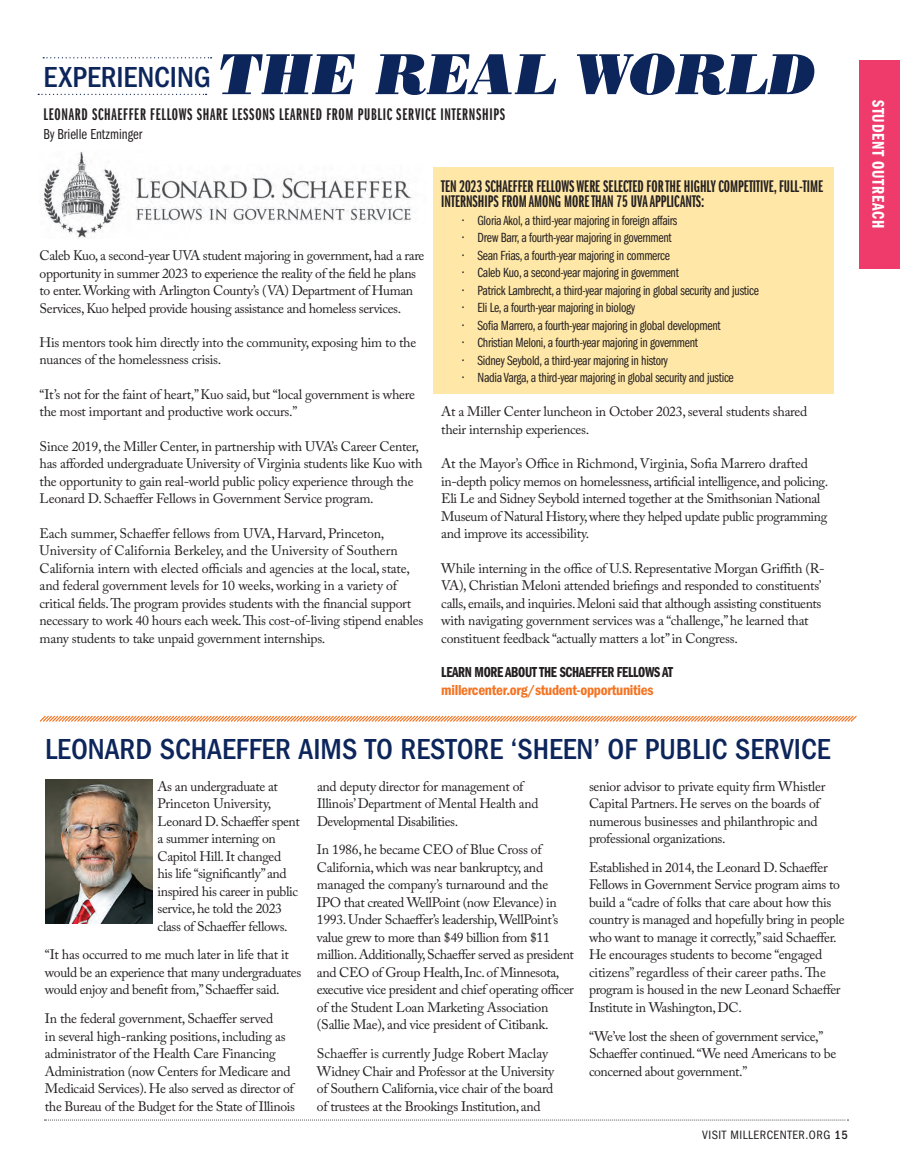
<style>
.page{position:relative;width:900px;height:1170px;background:#fff}
.page>*{position:absolute;margin:0;border:0;box-sizing:border-box;transform-origin:0 0}
.t1{font:500 condensed 30px "ITC Franklin Gothic Std";color:#0c255b}
.t2{font:17.5px/15px "ITC Franklin Gothic Std Dm X Cp";color:#231f20}
.t3{font:17.5px "ITC Franklin Gothic Std Dm X Cp";letter-spacing:.04em;color:#231f20}
.t4{font:17.5px "ITC Franklin Gothic Std Dm Cp";letter-spacing:.04em;color:#fff}
.t5{font:15px "ITC Franklin Gothic Std Dm Cd";letter-spacing:-.02em;color:#f47321}
.t6{font:15px "ITC Franklin Gothic Std Dm Cp";letter-spacing:-.02em;color:#231f20}
.t7{font:15px "ITC Franklin Gothic Std Bk Cp";color:#231f20}
.t8{font:13.75px/17.5px "Adobe Caslon Pro";letter-spacing:-.02em;color:#231f20}
.t9{font:13.75px "ITC Franklin Gothic Std Bk Cp";letter-spacing:-.02em;color:#231f20}
.t10{font:condensed 12.5px "ITC Franklin Gothic Std";letter-spacing:.04em;color:#231f20}
.s1{font-family:"Bodoni Std Poster";font-weight:400;font-style:italic;font-stretch:normal;font-size:57.5px}
.s2{font-weight:500}
</style>
<div class="page">
<div style="left:433px;top:168px;width:400px;height:226px;background:#ffe7a7"></div>
<svg style="left:44px;top:1120px;width:804px;height:1px"></svg>
<div style="left:859px;top:61px;width:41px;height:208px;background:#ef3b6b"></div>
<img style="left:45px;top:780px;width:108px;height:144px">
<svg style="left:43px;top:57px;width:169px;height:1px"></svg>
<svg style="left:38px;top:94px;width:169px;height:1px"></svg>
<svg style="left:39px;top:715px;width:818px;height:7px"></svg>
<img style="left:44px;top:152px;width:77px;height:86px">
<img style="left:135px;top:177px;width:277px;height:45px">
<h1 class="t1" style="left:44px;top:60px;width:774px">EXPERIENCING <span class="s1">THE REAL WORLD</span></h1>
<p class="t3" style="left:44px;top:105px;width:463px">LEONARD SCHAEFFER FELLOWS SHARE LESSONS LEARNED FROM PUBLIC SERVICE INTERNSHIPS</p>
<p class="t7" style="left:44px;top:126px;width:100px">By Brielle Entzminger</p>
<p class="t8" style="left:40px;top:247px;width:386px">Caleb Kuo, a second-year UVA student majoring in government, had a rare opportunity in summer 2023 to experience the reality of the field he plans to enter. Working with Arlington County’s (VA) Department of Human Services, Kuo helped provide housing assistance and homeless services.</p>
<p class="t8" style="left:40px;top:333px;width:378px">His mentors took him directly into the community, exposing him to the nuances of the homelessness crisis.</p>
<p class="t8" style="left:40px;top:385px;width:377px">“It’s not for the faint of heart,” Kuo said, but “local government is where the most important and productive work occurs.”</p>
<p class="t8" style="left:40px;top:437px;width:384px">Since 2019, the Miller Center, in partnership with UVA’s Career Center, has afforded undergraduate University of Virginia students like Kuo with the opportunity to gain real-world public policy experience through the Leonard D. Schaeffer Fellows in Government Service program.</p>
<p class="t8" style="left:40px;top:524px;width:385px">Each summer, Schaeffer fellows from UVA, Harvard, Princeton, University of California Berkeley, and the University of Southern California intern with elected officials and agencies at the local, state, and federal government levels for 10 weeks, working in a variety of critical fields. The program provides students with the financial support necessary to work 40 hours each week. This cost-of-living stipend enables many students to take unpaid government internships.</p>
<p class="t2" style="left:441px;top:179px;width:383px">TEN 2023 SCHAEFFER FELLOWS WERE SELECTED FOR THE HIGHLY COMPETITIVE, FULL-TIME<br>INTERNSHIPS FROM AMONG MORE THAN 75 UVA APPLICANTS:</p>
<p class="t9" style="left:463px;top:212px;width:216px">• Gloria Akol, a third-year majoring in foreign affairs</p>
<p class="t9" style="left:463px;top:230px;width:211px">• Drew Barr, a fourth-year majoring in government</p>
<p class="t9" style="left:463px;top:247px;width:209px">• Sean Frias, a fourth-year majoring in commerce</p>
<p class="t9" style="left:463px;top:265px;width:218px">• Caleb Kuo, a second-year majoring in government</p>
<p class="t9" style="left:463px;top:282px;width:298px">• Patrick Lambrecht, a third-year majoring in global security and justice</p>
<p class="t9" style="left:463px;top:300px;width:174px">• Eli Le, a fourth-year majoring in biology</p>
<p class="t9" style="left:463px;top:317px;width:260px">• Sofia Marrero, a fourth-year majoring in global development</p>
<p class="t9" style="left:463px;top:335px;width:237px">• Christian Meloni, a fourth-year majoring in government</p>
<p class="t9" style="left:463px;top:352px;width:207px">• Sidney Seybold, a third-year majoring in history</p>
<p class="t9" style="left:463px;top:370px;width:273px">• Nadia Varga, a third-year majoring in global security and justice</p>
<p class="t8" style="left:441px;top:403px;width:367px">At a Miller Center luncheon in October 2023, several students shared their internship experiences.</p>
<p class="t8" style="left:441px;top:455px;width:388px">At the Mayor’s Office in Richmond, Virginia, Sofia Marrero drafted in-depth policy memos on homelessness, artificial intelligence, and policing.<br>Eli Le and Sidney Seybold interned together at the Smithsonian National Museum of Natural History, where they helped update public programming and improve its accessibility.</p>
<p class="t8" style="left:441px;top:559px;width:385px">While interning in the office of U.S. Representative Morgan Griffith (R-VA), Christian Meloni attended briefings and responded to constituents’ calls, emails, and inquiries. Meloni said that although assisting constituents with navigating government services was a “challenge,” he learned that constituent feedback “actually matters a lot” in Congress.</p>
<p class="t6" style="left:441px;top:664px;width:234px">LEARN MORE ABOUT THE SCHAEFFER FELLOWS AT</p>
<p class="t5" style="left:441px;top:681px;width:214px">millercenter.org/student-opportunities</p>
<h1 class="t1" style="left:45px;top:733px;width:787px">LEONARD SCHAEFFER AIMS TO RESTORE ‘SHEEN’ OF PUBLIC SERVICE</h1>
<p class="t8" style="left:158px;top:777px;width:144px">As an undergraduate at<br>Princeton University,<br>Leonard D. Schaeffer spent a summer interning on<br>Capitol Hill. It changed<br>his life “significantly” and inspired his career in public service, he told the 2023 class of Schaeffer fellows.</p>
<p class="t8" style="left:45px;top:946px;width:258px">“It has occurred to me much later in life that it would be an experience that many undergraduates would enjoy and benefit from,” Schaeffer said.</p>
<p class="t8" style="left:45px;top:1010px;width:251px">In the federal government, Schaeffer served<br>in several high-ranking positions, including as administrator of the Health Care Financing Administration (now Centers for Medicare and Medicaid Services). He also served as director of the Bureau of the Budget for the State of Illinois</p>
<p class="t8" style="left:317px;top:777px;width:223px">and deputy director for management of<br>Illinois’ Department of Mental Health and<br>Developmental Disabilities.</p>
<p class="t8" style="left:317px;top:841px;width:258px">In 1986, he became CEO of Blue Cross of California, which was near bankruptcy, and managed the company’s turnaround and the IPO that created WellPoint (now Elevance) in 1993. Under Schaeffer’s leadership, WellPoint’s value grew to more than $49 billion from $11 million. Additionally, Schaeffer served as president and CEO of Group Health, Inc. of Minnesota, executive vice president and chief operating officer of the Student Loan Marketing Association (Sallie Mae), and vice president of Citibank.</p>
<p class="t8" style="left:317px;top:1045px;width:239px">Schaeffer is currently Judge Robert Maclay Widney Chair and Professor at the University of Southern California, vice chair of the board of trustees at the Brookings Institution, and</p>
<p class="t8" style="left:589px;top:777px;width:238px">senior advisor to private equity firm Whistler Capital Partners. He serves on the boards of numerous businesses and philanthropic and professional organizations.</p>
<p class="t8" style="left:589px;top:858px;width:257px">Established in 2014, the Leonard D. Schaeffer Fellows in Government Service program aims to build a “cadre of folks that care about how this country is managed and hopefully bring in people who want to manage it correctly,” said Schaeffer.<br>He encourages students to become “engaged citizens” regardless of their career paths. The program is housed in the new Leonard Schaeffer Institute in Washington, DC.</p>
<p class="t8" style="left:589px;top:1027px;width:249px">“We’ve lost the sheen of government service,”<br>Schaeffer continued. “We need Americans to be concerned about government.”</p>
<p class="t10" style="left:702px;top:1128px;width:147px">VISIT MILLERCENTER.ORG <span class="s2">15</span></p>
<p class="t4" style="left:888px;top:100px;width:130px;rotate:90deg">STUDENT OUTREACH</p>
</div>
